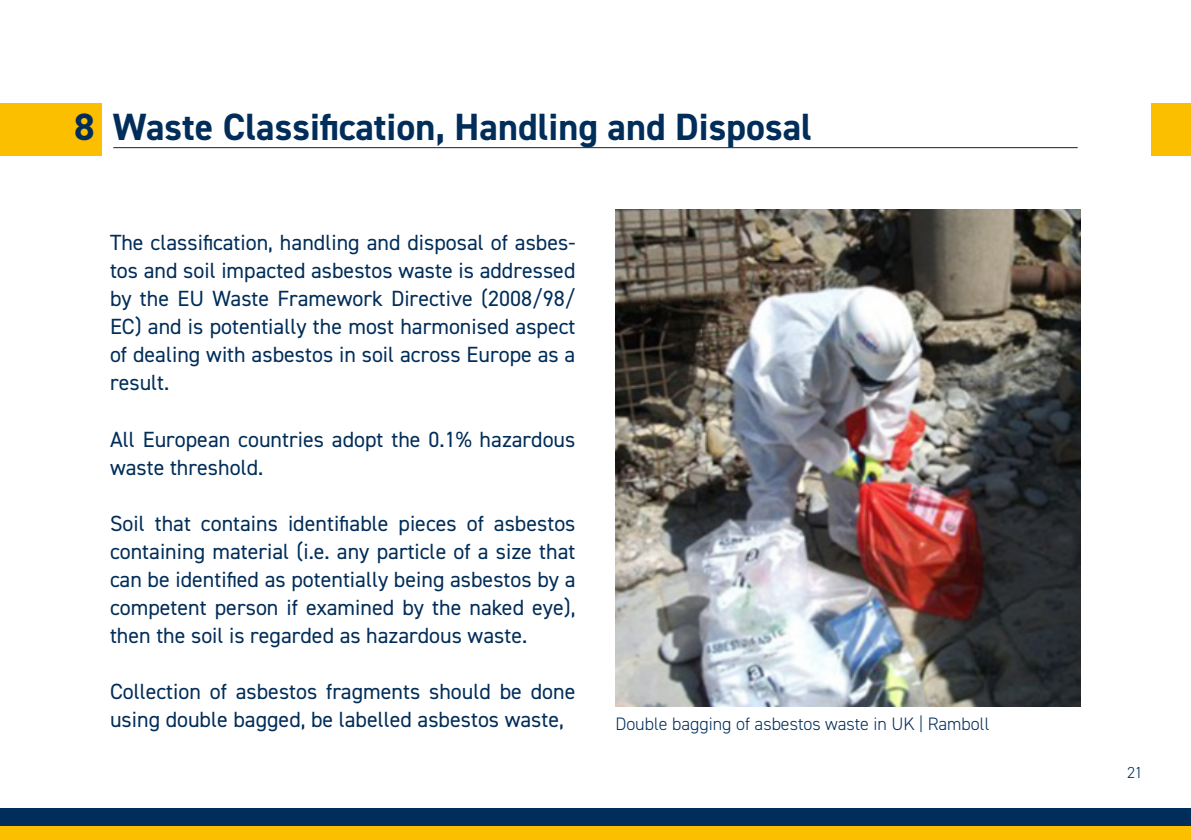
<style>
.page{position:relative;width:1191px;height:840px;background:#fff}
.page>*{position:absolute;margin:0;border:0;box-sizing:border-box;transform-origin:0 0}
.title_1{font:700 38px "DIN2014";color:#002d59}
.broodtekst{font:22px/28px "DIN2014";color:#002d59;text-align:justify}
.subscript{font:300 18px "DIN2014";color:#002d59}
.t1{font:300 16px "DIN2014";color:#002d59}
</style>
<div class="page">
<div style="left:0;top:807px;width:1191px;height:19px;background:#002d59"></div>
<div style="left:0;top:826px;width:1191px;height:13px;background:#fcbf00"></div>
<hr style="left:113px;top:147px;width:964px;height:1px;background:#231f20">
<div style="left:0;top:103px;width:101px;height:53px;background:#fcbf00"></div>
<div style="left:1151px;top:103px;width:40px;height:53px;background:#fcbf00"></div>
<img style="left:615px;top:209px;width:466px;height:496px">
<p class="title_1" style="left:74px;top:101px;width:22px">8</p>
<p class="title_1" style="left:113px;top:101px;width:700px">Waste Classification, Handling and Disposal</p>
<p class="broodtekst" style="left:110px;top:228px;width:467px">The classification, handling and disposal of asbes&shy;tos and soil impacted asbestos waste is addressed by the EU Waste Framework Directive (2008/98/ EC) and is potentially the most harmonised aspect of dealing with asbestos in soil across Europe as a result.</p>
<p class="broodtekst" style="left:110px;top:424px;width:467px">All European countries adopt the 0.1% hazardous waste threshold.</p>
<p class="broodtekst" style="left:110px;top:508px;width:467px">Soil that contains identifiable pieces of asbestos containing material (i.e. any particle of a size that can be identified as potentially being asbestos by a competent person if examined by the naked eye), then the soil is regarded as hazardous waste.</p>
<p class="broodtekst" style="left:110px;top:676px;width:467px">Collection of asbestos fragments should be done using double bagged, be labelled asbestos waste,</p>
<p class="subscript" style="left:615px;top:712px;width:375px">Double bagging of asbestos waste in UK | Ramboll</p>
<p class="t1" style="left:1127px;top:762px;width:17px">21</p>
</div>
